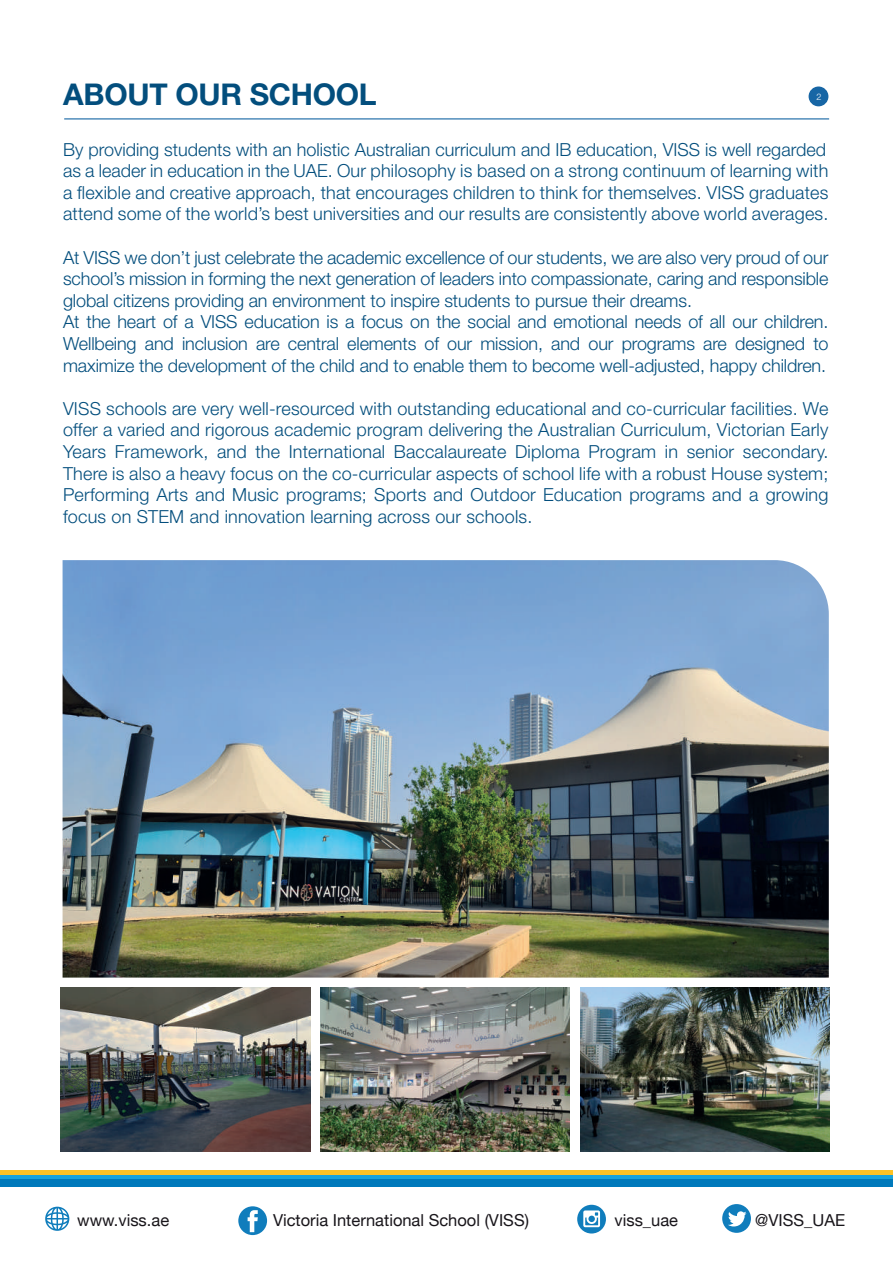
<style>
.page{position:relative;width:893px;height:1263px;background:#fff}
.page>*{position:absolute;margin:0;border:0;box-sizing:border-box;transform-origin:0 0}
.t1{font:700 30px "Helvetica Neue LT Std";letter-spacing:-.01em;color:#034e7d}
.t2{font:300 18px/21.6px "Helvetica Neue LT Std";letter-spacing:-.01em;color:#034e7d}
.t3{font:300 18px/21.6px "Helvetica Neue LT Std";letter-spacing:.01em;color:#034e7d}
.t4{font:16.5px "Helvetica Neue";color:#18151a}
.t5{font:300 9px "Helvetica Neue LT Std";color:#fff}
</style>
<div class="page">
<div style="left:0;top:1179px;width:893px;height:7px;background:#0079bb"></div>
<div style="left:0;top:1174px;width:893px;height:5px;background:#19a3dd"></div>
<hr style="left:0;top:1170px;width:893px;height:4px;background:#fec225">
<hr style="left:64px;top:118px;width:765px;height:1px;background:#1766a5">
<div style="left:809px;top:87px;width:19px;height:19px;background:#1766a5;border-radius:50%"></div>
<img style="left:63px;top:560px;width:766px;height:417px">
<svg style="left:45px;top:1207px;width:24px;height:24px"></svg>
<svg style="left:238px;top:1206px;width:29px;height:29px"></svg>
<svg style="left:577px;top:1205px;width:29px;height:28px"></svg>
<div style="left:588px;top:1215px;width:7px;height:7px;background:#107dbc;border-radius:50%"></div>
<svg style="left:722px;top:1204px;width:29px;height:29px"></svg>
<img style="left:61px;top:987px;width:249px;height:164px">
<img style="left:320px;top:987px;width:250px;height:164px">
<img style="left:580px;top:987px;width:249px;height:164px">
<h1 class="t1" style="left:63px;top:76px;width:315px">ABOUT OUR SCHOOL</h1>
<p class="t5" style="left:816px;top:91px;width:7px">2</p>
<p class="t3" style="left:63px;top:138px;width:767px">By providing students with an holistic Australian curriculum and IB education, VISS is well regarded as a leader in education in the UAE. Our philosophy is based on a strong continuum of learning with a flexible and creative approach, that encourages children to think for themselves. VISS graduates attend some of the world’s best universities and our results are consistently above world averages.</p>
<p class="t2" style="left:63px;top:246px;width:767px">At VISS we don’t just celebrate the academic excellence of our students, we are also very proud of our school’s mission in forming the next generation of leaders into compassionate, caring and responsible global citizens providing an environment to inspire students to pursue their dreams.<br>At the heart of a VISS education is a focus on the social and emotional needs of all our children.<br>Wellbeing and inclusion are central elements of our mission, and our programs are designed to maximize the development of the child and to enable them to become well-adjusted, happy children.</p>
<p class="t2" style="left:63px;top:397px;width:767px;text-align:justify">VISS schools are very well-resourced with outstanding educational and co-curricular facilities. We offer a varied and rigorous academic program delivering the Australian Curriculum, Victorian Early Years Framework, and the International Baccalaureate Diploma Program in senior secondary.<br>There is also a heavy focus on the co-curricular aspects of school life with a robust House system; Performing Arts and Music programs; Sports and Outdoor Education programs and a growing focus on STEM and innovation learning across our schools.</p>
<p class="t4" style="left:77px;top:1208px;width:93px">www.viss.ae</p>
<p class="t4" style="left:273px;top:1208px;width:257px">Victoria International School (VISS)</p>
<p class="t4" style="left:614px;top:1208px;width:65px">viss_uae</p>
<p class="t4" style="left:755px;top:1208px;width:91px">@VISS_UAE</p>
</div>
